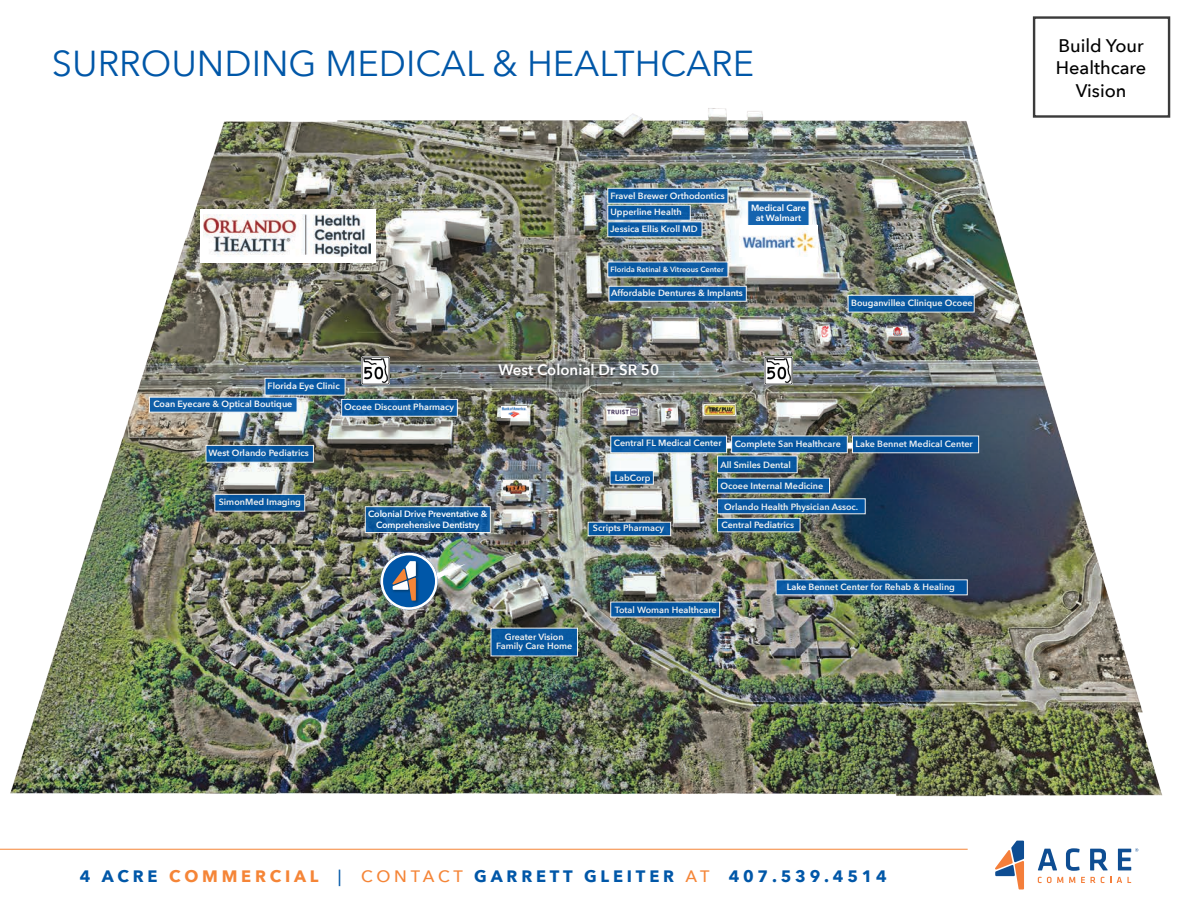
<style>
.page{position:relative;width:1188px;height:918px;background:#fff}
.page>*{position:absolute;margin:0;border:0;box-sizing:border-box;transform-origin:0 0}
.t1{font:36px "Avenir Next";color:#0057a8}
.t2{font:500 18.15px "Avenir Next";color:#000}
.t3{font:700 16.5px "Avenir Next";letter-spacing:.23em;color:#0057a8}
.t4{font:600 15px "Avenir Next";color:#fff}
.t5{font:600 9px/10.8px "Avenir Next";color:#fff;text-align:center}
.t6{font:600 7.5px "Avenir Next";color:#fff}
.s1{color:#f58537}
.s2{font-weight:500}
.s3{font-weight:500;color:#f58537}
</style>
<div class="page">
<hr style="left:0;top:849px;width:968px;height:1px;background:#f58537">
<svg style="left:1038px;top:849px;width:19px;height:21px"></svg>
<svg style="left:1066px;top:848px;width:14px;height:23px"></svg>
<svg style="left:1090px;top:849px;width:18px;height:21px"></svg>
<svg style="left:995px;top:841px;width:29px;height:49px"></svg>
<svg style="left:1118px;top:848px;width:20px;height:22px"></svg>
<svg style="left:1038px;top:877px;width:25px;height:6px"></svg>
<svg style="left:1069px;top:877px;width:6px;height:6px"></svg>
<svg style="left:1081px;top:877px;width:30px;height:6px"></svg>
<svg style="left:1117px;top:877px;width:14px;height:6px"></svg>
<img style="left:10px;top:105px;width:1161px;height:692px">
<div style="left:200px;top:209px;width:175px;height:54px;background:#fff"></div>
<img style="left:204px;top:214px;width:166px;height:42px">
<img style="left:381px;top:553px;width:85px;height:57px">
<svg style="left:365px;top:506px;width:126px;height:27px;background:#2166a4"></svg>
<div style="left:491px;top:628px;width:87px;height:28px;background:#0758a0"></div>
<div style="left:717px;top:518px;width:83px;height:14px;background:#0959a1;border:1px solid #fff"></div>
<div style="left:588px;top:522px;width:83px;height:14px;background:#06559e"></div>
<div style="left:610px;top:470px;width:44px;height:15px;background:#0959a3;border:1px solid #fff"></div>
<svg style="left:717px;top:478px;width:113px;height:16px;background:#246aa7"></svg>
<div style="left:607px;top:221px;width:95px;height:16px;background:#0959a3;border:1px solid #fff"></div>
<div style="left:609px;top:286px;width:138px;height:16px;background:#0a5aa3;border:1px solid #fff"></div>
<div style="left:607px;top:205px;width:84px;height:16px;background:#0859a3;border:1px solid #fff"></div>
<div style="left:607px;top:188px;width:121px;height:16px;background:#0c5ca6;border:1px solid #fff"></div>
<div style="left:607px;top:262px;width:121px;height:15px;background:#0b5aa3"></div>
<div style="left:747px;top:200px;width:62px;height:26px;background:#1564af;border:1px solid #fff"></div>
<div style="left:717px;top:498px;width:149px;height:16px;background:linear-gradient(to right,#0b5aa2,#04569f)"></div>
<div style="left:610px;top:602px;width:110px;height:15px;background:#04549e"></div>
<div style="left:776px;top:579px;width:192px;height:16px;background:linear-gradient(to right,#0b5ba3,#0556a0)"></div>
<div style="left:149px;top:397px;width:148px;height:16px;background:#0f5ea7;border:1px solid #fff"></div>
<div style="left:610px;top:436px;width:117px;height:17px;background:#0859a2"></div>
<div style="left:341px;top:399px;width:117px;height:18px;background:#0859a2;border:1px solid #fff"></div>
<div style="left:206px;top:445px;width:108px;height:18px;background:#0859a1;border:1px solid #fff"></div>
<div style="left:214px;top:494px;width:91px;height:18px;background:#06569f;border:1px solid #fff"></div>
<div style="left:265px;top:378px;width:80px;height:18px;background:#0a5aa4;border:1px solid #fff"></div>
<div style="left:731px;top:436px;width:117px;height:17px;background:#0959a2"></div>
<div style="left:852px;top:436px;width:127px;height:17px;background:#0355a1"></div>
<div style="left:848px;top:295px;width:127px;height:17px;background:#0959a1;border:1px solid #fff"></div>
<div style="left:717px;top:456px;width:81px;height:17px;background:#0758a0"></div>
<svg style="left:727px;top:443px;width:4px;height:6px"></svg>
<svg style="left:848px;top:443px;width:4px;height:6px"></svg>
<img style="left:740px;top:226px;width:77px;height:30px">
<img style="left:502px;top:407px;width:25px;height:11px">
<img style="left:607px;top:408px;width:31px;height:8px">
<img style="left:504px;top:481px;width:24px;height:13px">
<svg style="left:821px;top:325px;width:9px;height:13px"></svg>
<svg style="left:893px;top:328px;width:9px;height:8px"></svg>
<svg style="left:665px;top:408px;width:9px;height:11px"></svg>
<img style="left:704px;top:405px;width:30px;height:10px">
<div style="left:1033px;top:16px;width:137px;height:102px;background:#fff;border:2px solid #000"></div>
<div style="left:492px;top:363px;width:169px;height:20px;background:#231f20;opacity:.75"></div>
<img style="left:361px;top:356px;width:29px;height:29px">
<img style="left:764px;top:356px;width:29px;height:29px">
<p class="t1" style="left:52px;top:34px;width:704px">SURROUNDING MEDICAL &amp; HEALTHCARE</p>
<p class="t5" style="left:611px;top:190px;width:116px">Fravel Brewer Orthodontics</p>
<p class="t5" style="left:611px;top:207px;width:73px">Upperline Health</p>
<p class="t5" style="left:610px;top:223px;width:89px">Jessica Ellis Kroll MD</p>
<p class="t5" style="left:751px;top:202px;width:56px">Medical Care at Walmart</p>
<p class="t6" style="left:611px;top:263px;width:115px">Florida Retinal &amp; Vitreous Center</p>
<p class="t5" style="left:611px;top:288px;width:133px">Affordable Dentures &amp; Implants</p>
<p class="t5" style="left:851px;top:298px;width:123px">Bouganvillea Clinique Ocoee</p>
<p class="t5" style="left:268px;top:380px;width:74px">Florida Eye Clinic</p>
<p class="t5" style="left:153px;top:398px;width:140px">Coan Eyecare &amp; Optical Boutique</p>
<p class="t5" style="left:209px;top:447px;width:102px">West Orlando Pediatrics</p>
<p class="t5" style="left:219px;top:496px;width:84px">SimonMed Imaging</p>
<p class="t5" style="left:344px;top:402px;width:111px">Ocoee Discount Pharmacy</p>
<p class="t5" style="left:368px;top:508px;width:121px">Colonial Drive Preventative &amp;<br>Comprehensive Dentistry</p>
<p class="t4" style="left:498px;top:357px;width:162px">West Colonial Dr SR 50</p>
<p class="t5" style="left:614px;top:438px;width:109px">Central FL Medical Center</p>
<p class="t5" style="left:735px;top:438px;width:108px">Complete San Healthcare</p>
<p class="t5" style="left:856px;top:438px;width:119px">Lake Bennet Medical Center</p>
<p class="t5" style="left:615px;top:472px;width:37px">LabCorp</p>
<p class="t5" style="left:593px;top:522px;width:73px">Scripts Pharmacy</p>
<p class="t5" style="left:720px;top:459px;width:72px">All Smiles Dental</p>
<p class="t5" style="left:720px;top:480px;width:105px">Ocoee Internal Medicine</p>
<p class="t5" style="left:724px;top:501px;width:136px">Orlando Health Physician Assoc.</p>
<p class="t5" style="left:722px;top:519px;width:74px">Central Pediatrics</p>
<p class="t5" style="left:496px;top:632px;width:78px;line-height:9px">Greater Vision<br>Family Care Home</p>
<p class="t5" style="left:615px;top:604px;width:104px">Total Woman Healthcare</p>
<p class="t5" style="left:787px;top:581px;width:170px">Lake Bennet Center for Rehab &amp; Healing</p>
<p class="t2" style="left:1058px;top:30px;width:87px">Build Your</p>
<p class="t2" style="left:1056px;top:53px;width:92px">Healthcare</p>
<p class="t2" style="left:1076px;top:75px;width:52px">Vision</p>
<h3 class="t3" style="left:80px;top:862px;width:809px">4 ACRE <span class="s1">COMMERCIAL</span> <span class="s2">|</span> <span class="s3">CONTACT</span> GARRETT GLEITER <span class="s3">AT</span> 407.539.4514</h3>
</div>
